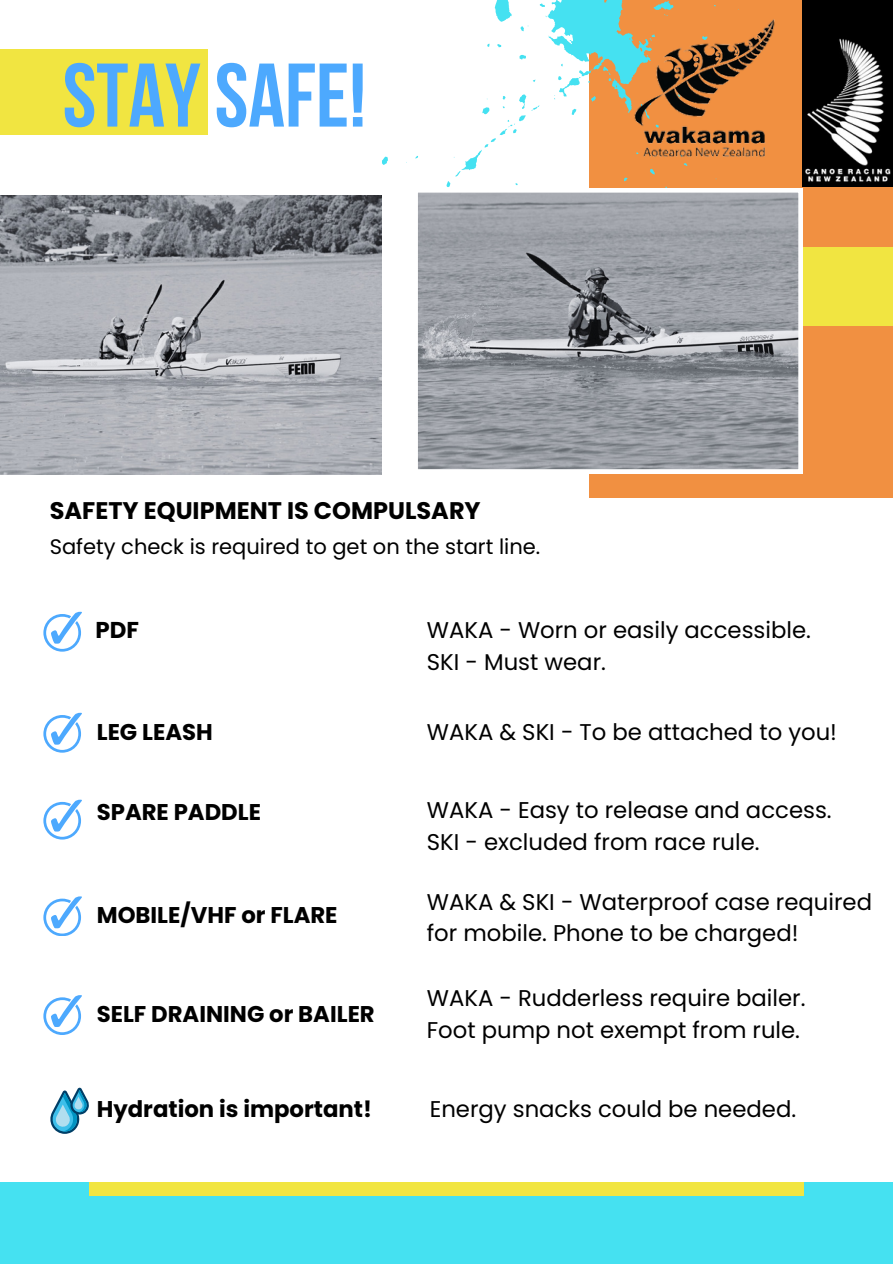
<style>
.page{position:relative;width:893px;height:1264px;background:#fff}
.page>*{position:absolute;margin:0;border:0;box-sizing:border-box;transform-origin:0 0}
.t1{font:700 90px "Bebas Neue";color:#4da9fe}
.t2{font:700 24px "Poppins";color:#000}
.t3{font:700 22.95px "Poppins";color:#000}
.t4{font:22.8px/31.5px "Poppins";color:#000}
.t5{font:700 22.8px "Poppins";color:#000}
.t6{font:21px "Poppins";color:#000}
</style>
<div class="page">
<div style="left:589px;top:0;width:303px;height:497px;background:#f19041"></div>
<svg style="left:382px;top:0;width:335px;height:188px"></svg>
<div style="left:0;top:1182px;width:892px;height:81px;background:#45e1f1"></div>
<div style="left:0;top:50px;width:208px;height:85px;background:#f1e541"></div>
<div style="left:722px;top:247px;width:170px;height:78px;background:#f1e541"></div>
<div style="left:89px;top:1182px;width:715px;height:13px;background:#f1e541"></div>
<svg style="left:418px;top:188px;width:384px;height:285px;background:#9a9da4"></svg>
<img style="left:0;top:195px;width:381px;height:279px">
<svg style="left:43px;top:611px;width:39px;height:40px"></svg>
<svg style="left:43px;top:712px;width:39px;height:40px"></svg>
<svg style="left:43px;top:799px;width:39px;height:40px"></svg>
<svg style="left:43px;top:896px;width:39px;height:39px"></svg>
<svg style="left:43px;top:995px;width:39px;height:39px"></svg>
<svg style="left:50px;top:1087px;width:39px;height:46px"></svg>
<img style="left:629px;top:14px;width:146px;height:150px">
<img style="left:802px;top:0;width:90px;height:187px">
<p class="t1" style="left:63px;top:59px;width:305px">STAYSAFE!</p>
<h2 class="t2" style="left:50px;top:493px;width:432px">SAFETY EQUIPMENT IS COMPULSARY</h2>
<p class="t6" style="left:50px;top:532px;width:492px">Safety check is required to get on the start line.</p>
<p class="t3" style="left:95px;top:614px;width:45px">PDF</p>
<p class="t4" style="left:427px;top:614px;width:385px">WAKA - Worn or easily accessible.<br>SKI - Must wear.</p>
<h1 class="t5" style="left:97px;top:715px;width:117px">LEG LEASH</h1>
<h2 class="t5" style="left:97px;top:796px;width:166px">SPARE PADDLE</h2>
<h4 class="t4" style="left:427px;top:715px;width:412px">WAKA &amp; SKI - To be attached to you!</h4>
<h2 class="t4" style="left:427px;top:794px;width:406px">WAKA - Easy to release and access.<br>SKI - excluded from race rule.</h2>
<h4 class="t5" style="left:97px;top:899px;width:242px">MOBILE/VHF or FLARE</h4>
<p class="t4" style="left:427px;top:885px;width:446px">WAKA &amp; SKI - Waterproof case required for mobile. Phone to be charged!</p>
<h2 class="t5" style="left:97px;top:997px;width:279px">SELF DRAINING or BAILER</h2>
<h4 class="t4" style="left:427px;top:982px;width:380px">WAKA - Rudderless require bailer.<br>Foot pump not exempt from rule.</h4>
<p class="t5" style="left:97px;top:1093px;width:277px">Hydration is important!</p>
<h3 class="t4" style="left:429px;top:1093px;width:368px">Energy snacks could be needed.</h3>
</div>
